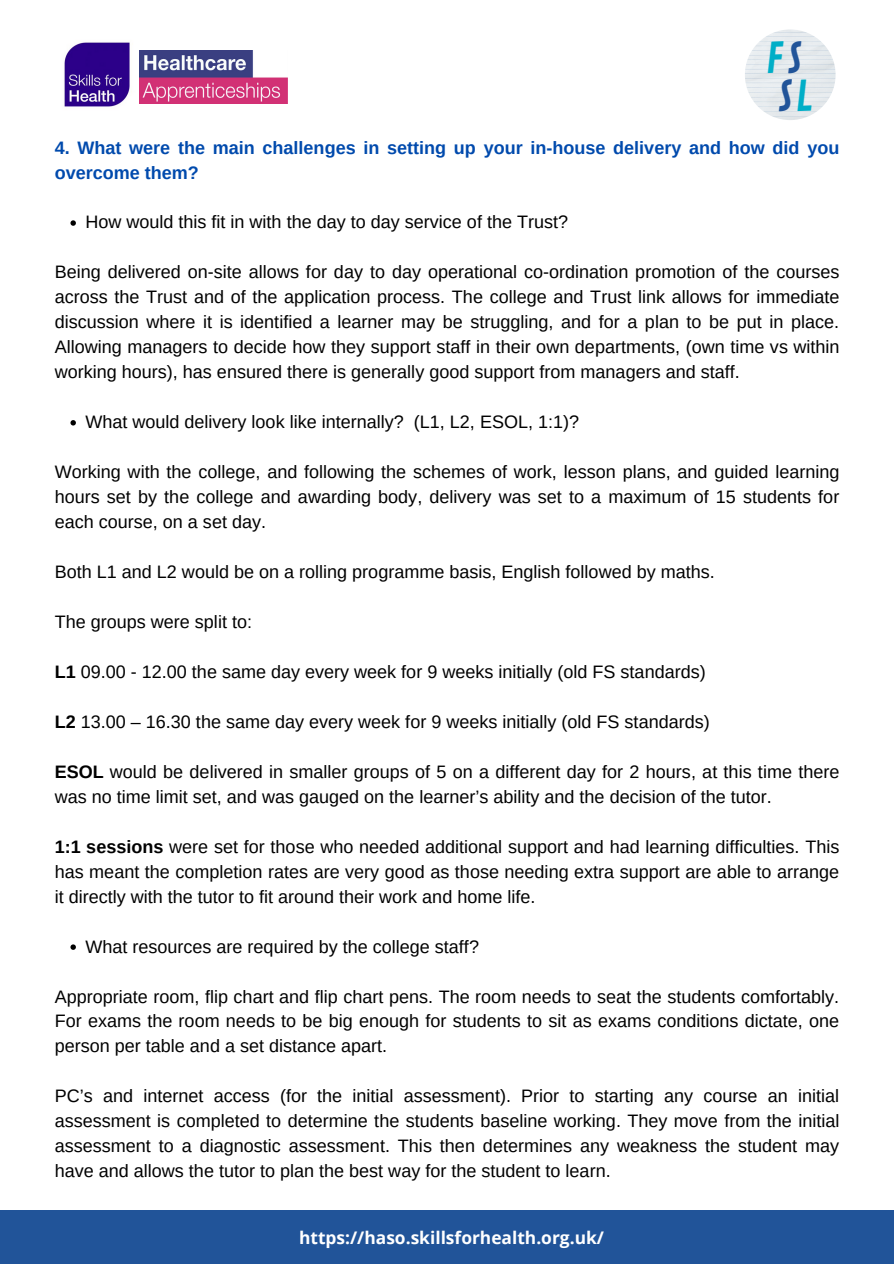
<style>
.page{position:relative;width:894px;height:1264px;background:#fff}
.page>*{position:absolute;margin:0;border:0;box-sizing:border-box;transform-origin:0 0}
.t1{font:41.4px/38.4px "Contrail One";color:#00aec7}
.t2{font:18px/24.9px "Arimo";color:#000;text-align:justify}
.t3{font:700 18px/24.9px "Arimo";color:#004aad}
.t4{font:700 17.4px "Open Sans";color:#fff}
.s1{color:#215499}
.s2{font-weight:700}
</style>
<div class="page">
<img style="left:139px;top:51px;width:148px;height:52px">
<img style="left:64px;top:42px;width:68px;height:67px">
<div style="left:0;top:1210px;width:893px;height:53px;background:#215499"></div>
<svg style="left:70px;top:220px;width:6px;height:6px"></svg>
<svg style="left:70px;top:420px;width:6px;height:5px"></svg>
<svg style="left:70px;top:944px;width:6px;height:5px"></svg>
<h1 class="t1" style="left:765px;top:40px;width:49px">F<span class="s1">S<br>S</span>L</h1>
<p class="t3" style="left:55px;top:135px;width:786px">4. What were the main challenges in setting up your in-house delivery and how did you overcome them?</p>
<p class="t2" style="left:85px;top:210px;width:484px">How would this fit in with the day to day service of the Trust?</p>
<p class="t2" style="left:55px;top:260px;width:786px">Being delivered on-site allows for day to day operational co-ordination promotion of the courses across the Trust and of the application process. The college and Trust link allows for immediate discussion where it is identified a learner may be struggling, and for a plan to be put in place.<br>Allowing managers to decide how they support staff in their own departments, (own time vs within working hours), has ensured there is generally good support from managers and staff.</p>
<p class="t2" style="left:85px;top:409px;width:495px">What would delivery look like internally? (L1, L2, ESOL, 1:1)?</p>
<p class="t2" style="left:55px;top:459px;width:786px">Working with the college, and following the schemes of work, lesson plans, and guided learning hours set by the college and awarding body, delivery was set to a maximum of 15 students for each course, on a set day.</p>
<p class="t2" style="left:55px;top:559px;width:661px">Both L1 and L2 would be on a rolling programme basis, English followed by maths.</p>
<p class="t2" style="left:55px;top:609px;width:199px">The groups were split to:</p>
<p class="t2" style="left:55px;top:659px;width:652px"><span class="s2">L1</span> 09.00 - 12.00 the same day every week for 9 weeks initially (old FS standards)</p>
<p class="t2" style="left:55px;top:709px;width:656px"><span class="s2">L2</span> 13.00 – 16.30 the same day every week for 9 weeks initially (old FS standards)</p>
<p class="t2" style="left:55px;top:759px;width:786px"><span class="s2">ESOL</span> would be delivered in smaller groups of 5 on a different day for 2 hours, at this time there was no time limit set, and was gauged on the learner’s ability and the decision of the tutor.</p>
<p class="t2" style="left:55px;top:834px;width:786px"><span class="s2">1:1 sessions</span> were set for those who needed additional support and had learning difficulties. This has meant the completion rates are very good as those needing extra support are able to arrange it directly with the tutor to fit around their work and home life.</p>
<p class="t2" style="left:85px;top:933px;width:395px">What resources are required by the college staff?</p>
<p class="t2" style="left:55px;top:983px;width:785px">Appropriate room, flip chart and flip chart pens. The room needs to seat the students comfortably.<br>For exams the room needs to be big enough for students to sit as exams conditions dictate, one person per table and a set distance apart.</p>
<p class="t2" style="left:55px;top:1083px;width:786px">PC’s and internet access (for the initial assessment). Prior to starting any course an initial assessment is completed to determine the students baseline working. They move from the initial assessment to a diagnostic assessment. This then determines any weakness the student may have and allows the tutor to plan the best way for the student to learn.</p>
<p class="t4" style="left:299px;top:1225px;width:306px">https://haso.skillsforhealth.org.uk/</p>
</div>
